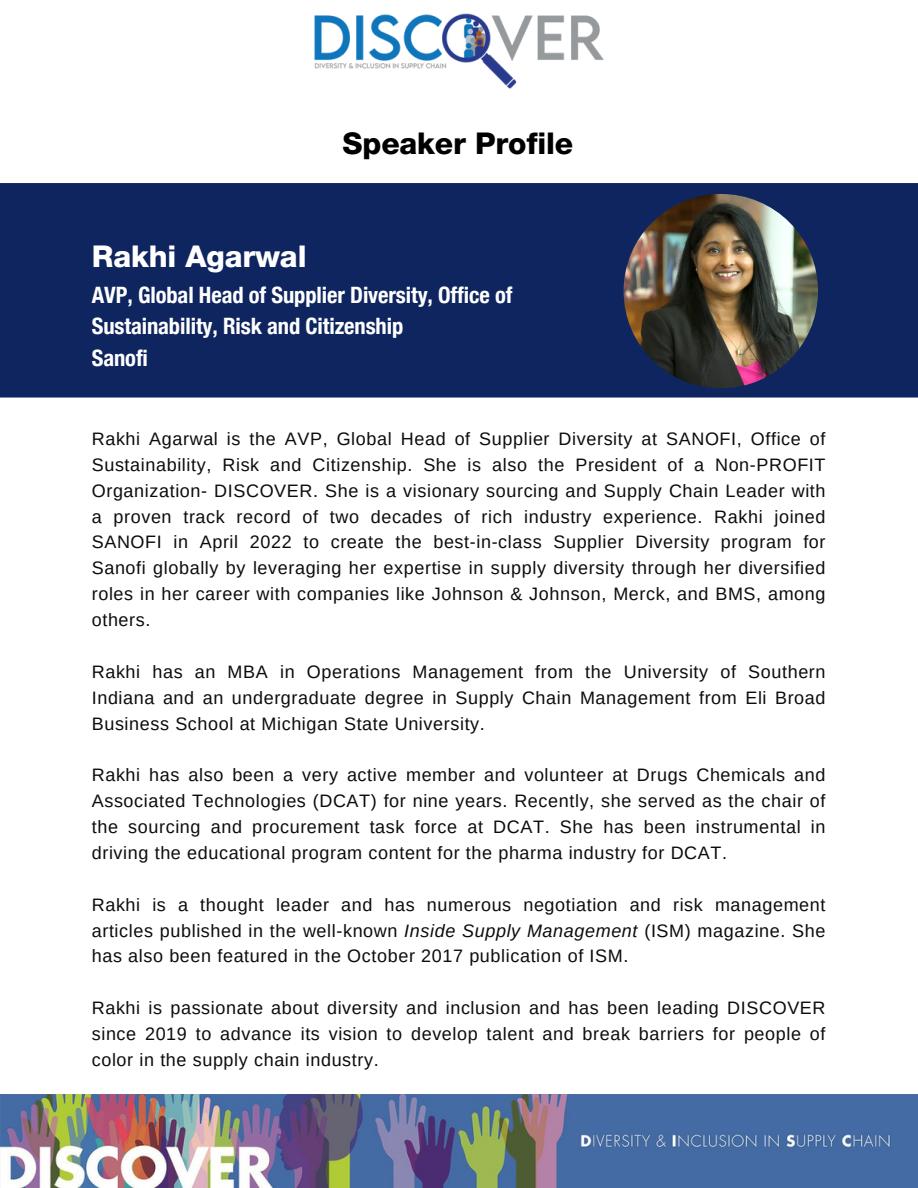
<style>
.page{position:relative;width:918px;height:1188px;background:#fff}
.page>*{position:absolute;margin:0;border:0;box-sizing:border-box;transform-origin:0 0}
.t1{font:800 30px "Helvetica Neue";letter-spacing:-.005em;color:#000}
.t2{font:800 30px "Helvetica Neue";letter-spacing:-.005em;color:#fff}
.t3{font:700 condensed 22.5px/31.5px "Helvetica Neue";letter-spacing:-.005em;color:#fff}
.t4{font:18px/25.8px "Arimo";letter-spacing:.035em;color:#0c0c0c;text-align:justify}
.s1{font-style:italic}
</style>
<div class="page">
<img style="left:0;top:1095px;width:917px;height:92px">
<div style="left:0;top:183px;width:918px;height:215px;background:#0f255f"></div>
<img style="left:624px;top:194px;width:194px;height:194px;border-radius:50%">
<img style="left:314px;top:13px;width:290px;height:76px">
<p class="t1" style="left:343px;top:133px;width:232px">Speaker Profile</p>
<p class="t2" style="left:92px;top:245px;width:216px">Rakhi Agarwal</p>
<p class="t3" style="left:92px;top:278px;width:422px">AVP, Global Head of Supplier Diversity, Office of<br>Sustainability, Risk and Citizenship</p>
<p class="t3" style="left:92px;top:341px;width:58px">Sanofi</p>
<p class="t4" style="left:92px;top:426px;width:735px">Rakhi Agarwal is the AVP, Global Head of Supplier Diversity at SANOFI, Office of Sustainability, Risk and Citizenship. She is also the President of a Non-PROFIT Organization- DISCOVER. She is a visionary sourcing and Supply Chain Leader with a proven track record of two decades of rich industry experience. Rakhi joined SANOFI in April 2022 to create the best-in-class Supplier Diversity program for Sanofi globally by leveraging her expertise in supply diversity through her diversified roles in her career with companies like Johnson &amp; Johnson, Merck, and BMS, among others.</p>
<p class="t4" style="left:92px;top:659px;width:735px">Rakhi has an MBA in Operations Management from the University of Southern Indiana and an undergraduate degree in Supply Chain Management from Eli Broad Business School at Michigan State University.</p>
<p class="t4" style="left:92px;top:762px;width:735px">Rakhi has also been a very active member and volunteer at Drugs Chemicals and Associated Technologies (DCAT) for nine years. Recently, she served as the chair of the sourcing and procurement task force at DCAT. She has been instrumental in driving the educational program content for the pharma industry for DCAT.</p>
<p class="t4" style="left:92px;top:892px;width:735px">Rakhi is a thought leader and has numerous negotiation and risk management articles published in the well-known <span class="s1">Inside Supply Management</span> (ISM) magazine. She has also been featured in the October 2017 publication of ISM.</p>
<p class="t4" style="left:92px;top:995px;width:735px">Rakhi is passionate about diversity and inclusion and has been leading DISCOVER since 2019 to advance its vision to develop talent and break barriers for people of color in the supply chain industry.</p>
</div>
